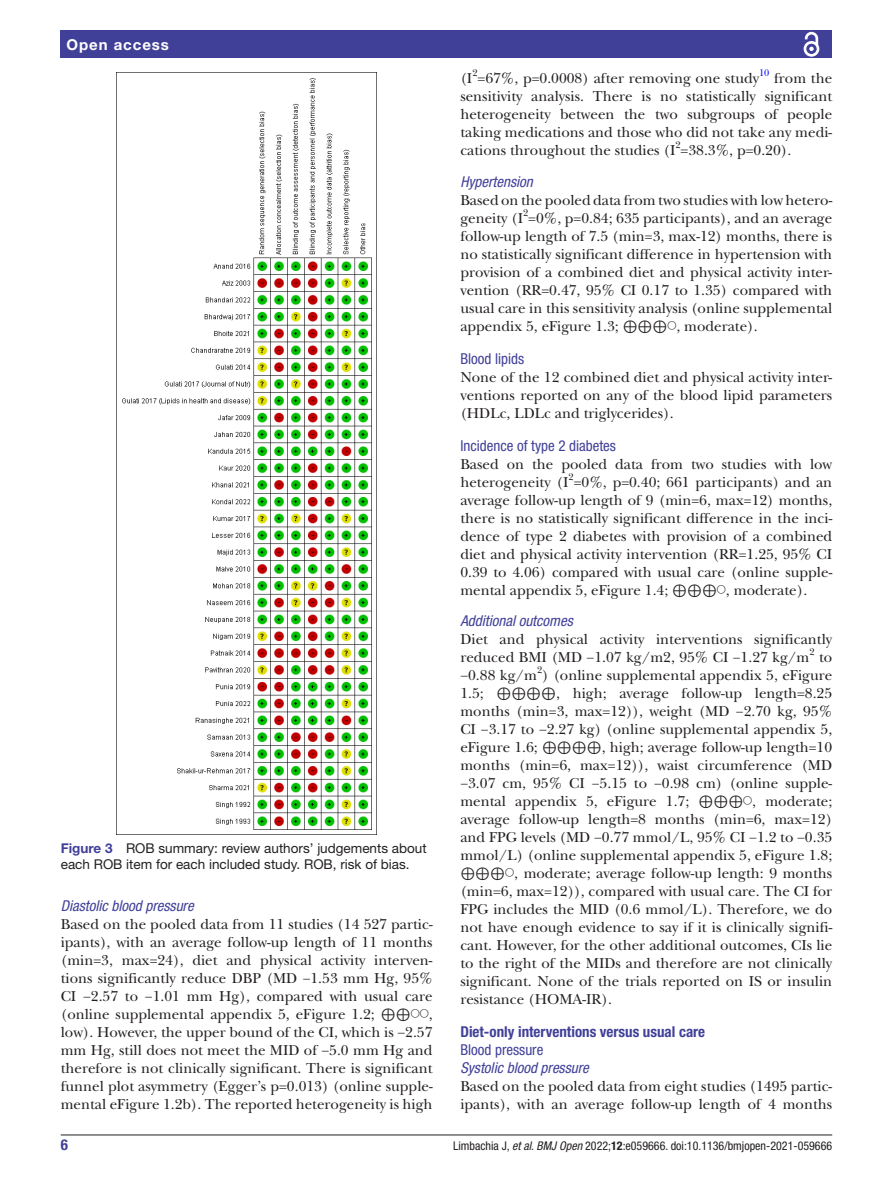
<style>
.page{position:relative;width:893px;height:1191px;background:#fff}
.page>*{position:absolute;margin:0;border:0;box-sizing:border-box;transform-origin:0 0}
.t1{font:15px/18px "New Baskerville";color:#231f20;text-align:justify}
.t2{font:italic condensed 15px "Helvetica Neue LT Std";color:#414099}
.t3{font:condensed 15px "Helvetica Neue LT Std";color:#414099}
.t4{font:700 condensed 15px "Helvetica Neue LT Std";color:#414099}
.t5{font:700 15px "Helvetica Neue LT Std";letter-spacing:.065em;color:#fff}
.t6{font:13.5px/16.2px "Helvetica Neue LT Std";color:#231f20}
.t7{font:condensed 12px "Helvetica Neue LT Std";color:#231f20}
.t8{font:9.9px "New Baskerville";color:#231f20}
.t9{font:9.9px "New Baskerville";color:#00f}
.s1{font-weight:700;color:#414099}
.s2{font-family:"Cambria"}
.s3{font-family:"Arial Unicode MS"}
.s4{font-style:italic}
.s5{font-weight:700}
</style>
<div class="page">
<hr style="left:61px;top:1134px;width:771px;height:1px;background:#231f20">
<div style="left:61px;top:31px;width:771px;height:27px;background:#414099"></div>
<svg style="left:803px;top:31px;width:17px;height:26px"></svg>
<img style="left:117px;top:73px;width:260px;height:762px">
<p class="t5" style="left:66px;top:35px;width:104px">Open access</p>
<p class="t6" style="left:61px;top:839px;width:367px"><span class="s1">Figure 3</span> ROB summary: review authors’ judgements about each ROB item for each included study. ROB, risk of bias.</p>
<p class="t2" style="left:61px;top:897px;width:134px">Diastolic blood pressure</p>
<p class="t1" style="left:61px;top:915px;width:373px">Based on the pooled data from 11 studies (14 527 partic&shy;ipants), with an average follow-up length of 11 months (min=3, max=24), diet and physical activity interven&shy;tions significantly reduce DBP (MD −1.53 mm Hg, 95% CI −2.57 to −1.01 mm Hg), compared with usual care (online supplemental appendix 5, eFigure 1.2; <span class="s2">⊕⊕</span><span class="s3">◯◯</span>, low). However, the upper bound of the CI, which is −2.57 mm Hg, still does not meet the MID of −5.0 mm Hg and therefore is not clinically significant. There is significant funnel plot asymmetry (Egger’s p=0.013) (online supple&shy;mental eFigure 1.2b). The reported heterogeneity is high</p>
<p class="t1" style="left:460px;top:69px;width:300px">(I<sup>2</sup>=67%, p=0.0008) after removing one study</p>
<p class="t9" style="left:759px;top:67px;width:12px">10</p>
<p class="t1" style="left:460px;top:69px;width:373px;text-indent:314px">from the sensitivity analysis. There is no statistically significant heterogeneity between the two subgroups of people taking medications and those who did not take any medi&shy;cations throughout the studies (I =38.3%, p=0.20).</p>
<p class="t8" style="left:675px;top:139px;width:7px">2</p>
<p class="t2" style="left:460px;top:173px;width:74px">Hypertension</p>
<p class="t1" style="left:460px;top:191px;width:373px">Based on the pooled data from two studies with low hetero&shy;geneity (I =0%, p=0.84; 635 participants), and an average</p>
<p class="t8" style="left:523px;top:207px;width:7px">2</p>
<p class="t1" style="left:460px;top:227px;width:373px">follow-up length of 7.5 (min=3, max-12) months, there is no statistically significant difference in hypertension with provision of a combined diet and physical activity inter&shy;vention (RR=0.47, 95% CI 0.17 to 1.35) compared with usual care in this sensitivity analysis (online supplemental appendix 5, eFigure 1.3; <span class="s2">⊕⊕⊕</span><span class="s3">◯</span>, moderate).</p>
<p class="t3" style="left:460px;top:349px;width:65px">Blood lipids</p>
<p class="t1" style="left:460px;top:368px;width:373px">None of the 12 combined diet and physical activity inter&shy;ventions reported on any of the blood lipid parameters (HDLc, LDLc and triglycerides).</p>
<p class="t3" style="left:460px;top:436px;width:157px">Incidence of type 2 diabetes</p>
<p class="t1" style="left:460px;top:455px;width:373px">Based on the pooled data from two studies with low heterogeneity (I =0%, p=0.40; 661 participants) and an</p>
<p class="t8" style="left:569px;top:471px;width:7px">2</p>
<p class="t1" style="left:460px;top:491px;width:373px">average follow-up length of 9 (min=6, max=12) months, there is no statistically significant difference in the inci&shy;dence of type 2 diabetes with provision of a combined diet and physical activity intervention (RR=1.25, 95% CI 0.39 to 4.06) compared with usual care (online supple&shy;mental appendix 5, eFigure 1.4; <span class="s2">⊕⊕⊕</span><span class="s3">◯</span>, moderate).</p>
<p class="t2" style="left:460px;top:612px;width:114px">Additional outcomes</p>
<p class="t1" style="left:460px;top:630px;width:373px">Diet and physical activity interventions significantly reduced BMI (MD −1.07 kg/m2, 95% CI −1.27 kg/m<sup>2</sup> to −0.88 kg/m ) (online supplemental appendix 5, eFigure</p>
<p class="t8" style="left:537px;top:664px;width:7px">2</p>
<p class="t1" style="left:460px;top:684px;width:373px">1.5; <span class="s2">⊕⊕⊕⊕</span>, high; average follow-up length=8.25 months (min=3, max=12)), weight (MD −2.70 kg, 95% CI −3.17 to −2.27 kg) (online supplemental appendix 5, eFigure 1.6; <span class="s2">⊕⊕⊕⊕</span>, high; average follow-up length=10 months (min=6, max=12)), waist circumference (MD −3.07 cm, 95% CI −5.15 to −0.98 cm) (online supple&shy;mental appendix 5, eFigure 1.7; <span class="s2">⊕⊕⊕</span><span class="s3">◯</span>, moderate; average follow-up length=8 months (min=6, max=12) and FPG levels (MD −0.77 mmol/L, 95% CI −1.2 to −0.35 mmol/L) (online supplemental appendix 5, eFigure 1.8; <span class="s2">⊕⊕⊕</span><span class="s3">◯</span>, moderate; average follow-up length: 9 months (min=6, max=12)), compared with usual care. The CI for FPG includes the MID (0.6 mmol/L). Therefore, we do not have enough evidence to say if it is clinically signifi&shy;cant. However, for the other additional outcomes, CIs lie to the right of the MIDs and therefore are not clinically significant. None of the trials reported on IS or insulin resistance (HOMA-IR).</p>
<p class="t4" style="left:460px;top:1023px;width:246px">Diet-only interventions versus usual care</p>
<p class="t3" style="left:460px;top:1041px;width:85px">Blood pressure</p>
<p class="t2" style="left:460px;top:1059px;width:130px">Systolic blood pressure</p>
<p class="t1" style="left:460px;top:1077px;width:373px">Based on the pooled data from eight studies (1495 partic&shy;ipants), with an average follow-up length of 4 months</p>
<p class="t4" style="left:61px;top:1135px;width:9px">6</p>
<p class="t7" style="left:453px;top:1138px;width:381px">Limbachia J, <span class="s4">et al</span>. <span class="s4">BMJ Open</span> 2022;<span class="s5">12</span>:e059666. doi:10.1136/bmjopen-2021-059666</p>
</div>
